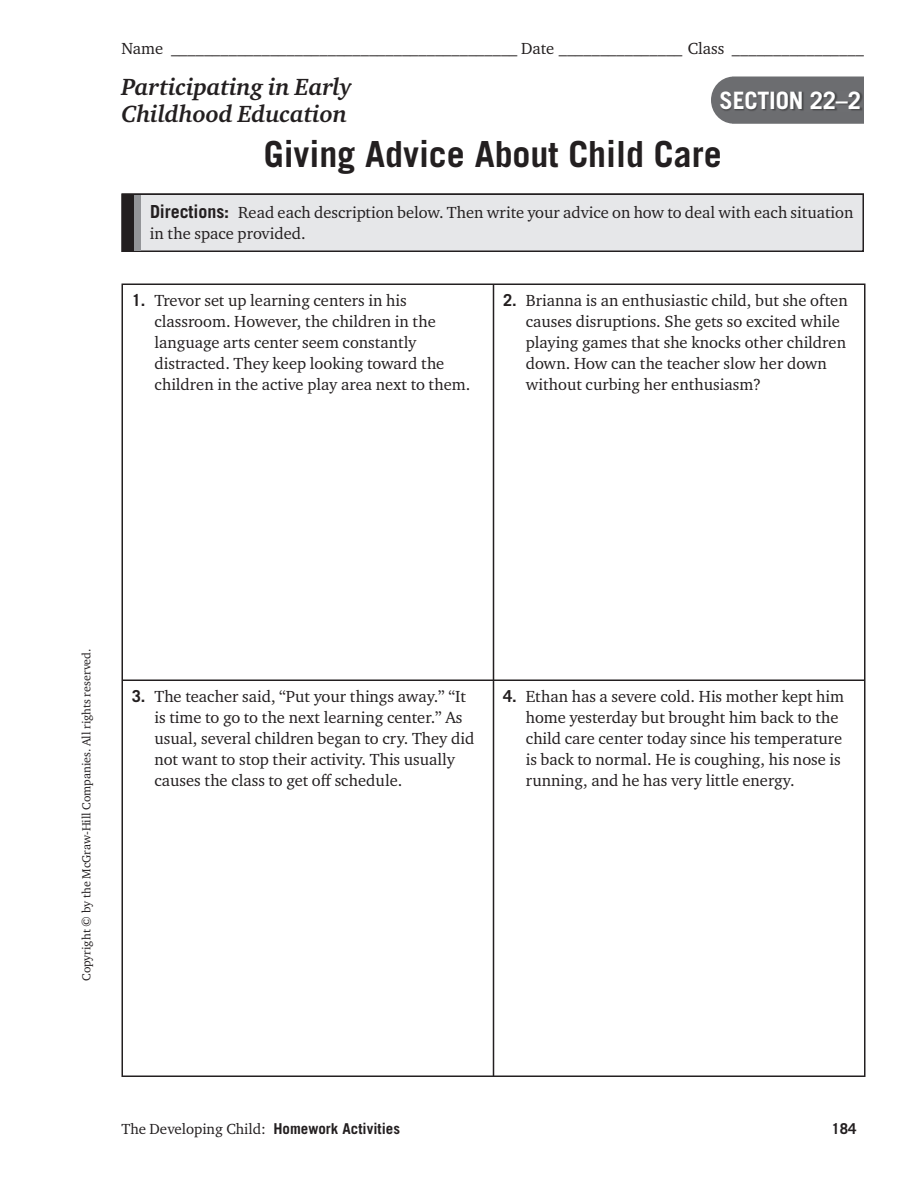
<style>
.page{position:relative;width:918px;height:1188px;background:#fff}
.page>*{position:absolute;margin:0;border:0;box-sizing:border-box;transform-origin:0 0}
.t1{font:700 36px "Trade Gothic";color:#231f20}
.t2{font:italic 700 24px/27px "Charter ITC Pro";letter-spacing:-.005em;color:#231f20}
.t3{font:700 24px "Trade Gothic";letter-spacing:-.01em;color:#fff}
.t4{font:16.5px/21px "Charter ITC Pro";color:#231f20}
.t5{font:15px "Charter ITC Pro";color:#231f20}
.t6{font:700 15px "Trade Gothic";color:#231f20}
.t7{font:12px "Charter ITC Pro";color:#231f20}
.s1{font-family:"Trade Gothic";font-weight:700;font-size:18px}
.s2{font-family:"Trade Gothic";font-weight:700}
</style>
<div class="page">
<svg style="left:711px;top:77px;width:153px;height:47px;background:#747578"></svg>
<hr style="left:122px;top:284px;width:372px;height:1px;background:#231f20">
<hr style="left:122px;top:285px;width:1px;height:395px;background:#231f20">
<hr style="left:494px;top:284px;width:372px;height:1px;background:#231f20">
<hr style="left:493px;top:285px;width:1px;height:395px;background:#231f20">
<hr style="left:864px;top:285px;width:2px;height:395px;background:#231f20">
<hr style="left:122px;top:680px;width:372px;height:1px;background:#231f20">
<hr style="left:122px;top:681px;width:1px;height:395px;background:#231f20">
<hr style="left:494px;top:680px;width:372px;height:1px;background:#231f20">
<hr style="left:493px;top:681px;width:1px;height:395px;background:#231f20">
<hr style="left:864px;top:681px;width:2px;height:395px;background:#231f20">
<hr style="left:122px;top:1076px;width:372px;height:1px;background:#231f20">
<hr style="left:494px;top:1076px;width:372px;height:1px;background:#231f20">
<div style="left:122px;top:194px;width:741px;height:57px;background:#e6e7e9"></div>
<div style="left:122px;top:194px;width:742px;height:58px;border:2px solid #231f20"></div>
<div style="left:123px;top:195px;width:11px;height:55px;background:#231f20"></div>
<div style="left:134px;top:195px;width:7px;height:55px;background:#939598"></div>
<img style="left:721px;top:91px;width:141px;height:20px">
<p class="t4" style="left:122px;top:39px;width:744px">Name __________________________________________ Date _______________ Class ________________</p>
<h2 class="t2" style="left:122px;top:76px;width:232px">Participating in Early<br>Childhood Education</h2>
<h2 class="t3" style="left:720px;top:91px;width:143px">SECTION 22–2</h2>
<h1 class="t1" style="left:264px;top:141px;width:460px">Giving Advice About Child Care</h1>
<p class="t4" style="left:150px;top:203px;width:705px"><span class="s1">Directions:</span> Read each description below. Then write your advice on how to deal with each situation in the space provided.</p>
<p class="t4" style="left:238px;top:203px;width:617px">Feugait prat lum incipit lore tat ver ip et n sto ex exerill uptate exer aut vulla cor iuscil</p>
<p class="t4" style="left:155px;top:291px;width:317px;text-indent:-23px"><span class="s2">1.</span> Trevor set up learning centers in his classroom. However, the children in the language arts center seem constantly distracted. They keep looking toward the children in the active play area next to them.</p>
<p class="t4" style="left:526px;top:291px;width:323px;text-indent:-23px"><span class="s2">2.</span> Brianna is an enthusiastic child, but she often causes disruptions. She gets so excited while playing games that she knocks other children down. How can the teacher slow her down without curbing her enthusiasm?</p>
<p class="t7" style="left:82px;top:981px;width:334px;rotate:-90deg">Copyright © by the McGraw-Hill Companies. All rights reserved.</p>
<p class="t4" style="left:155px;top:687px;width:321px;text-indent:-23px"><span class="s2">3.</span> The teacher said, “Put your things away.” “It is time to go to the next learning center.” As usual, several children began to cry. They did not want to stop their activity. This usually causes the class to get off schedule.</p>
<p class="t4" style="left:526px;top:687px;width:320px;text-indent:-23px"><span class="s2">4.</span> Ethan has a severe cold. His mother kept him home yesterday but brought him back to the child care center today since his temperature is back to normal. He is coughing, his nose is running, and he has very little energy.</p>
<p class="t5" style="left:122px;top:1123px;width:280px">The Developing Child: <span class="s2">Homework Activities</span></p>
<p class="t6" style="left:831px;top:1123px;width:27px">184</p>
</div>
